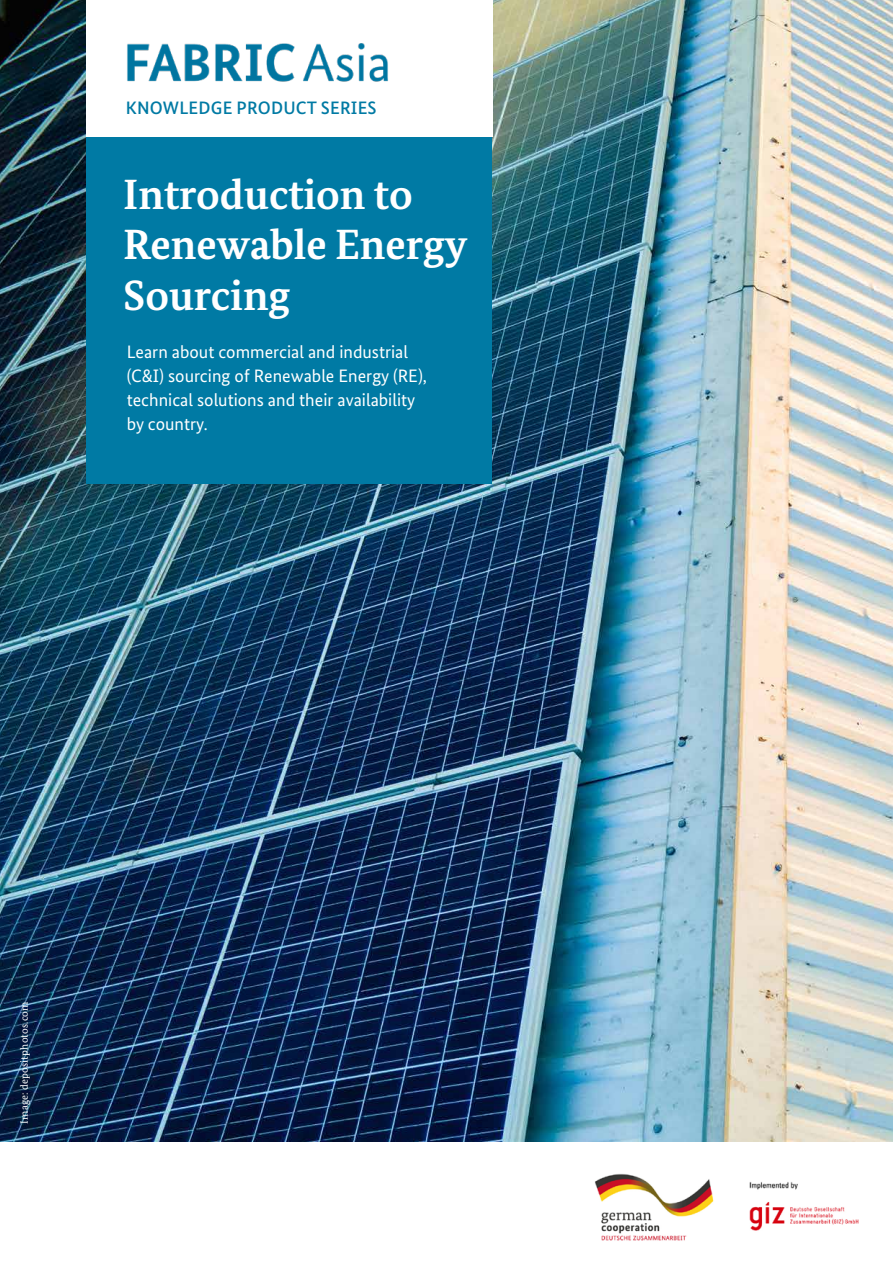
<style>
.page{position:relative;width:893px;height:1263px;background:#fff}
.page>*{position:absolute;margin:0;border:0;box-sizing:border-box;transform-origin:0 0}
.t1{font:700 42.3px/50.8px "Bundes Serif";color:#fff}
.t2{font:18px/24px "Bundes Sans";color:#fff}
.t3{font:500 18px "Bundes Sans";letter-spacing:.01em;color:#007aa4}
.t4{font:10.5px "Bundes Serif";letter-spacing:.015em;color:#fff}
</style>
<div class="page">
<img style="left:0;top:0;width:893px;height:1142px">
<div style="left:86px;top:0;width:406px;height:483px;background:#007aa4"></div>
<div style="left:86px;top:0;width:406px;height:136px;background:#fff"></div>
<img style="left:595px;top:1173px;width:264px;height:68px">
<img style="left:75px;top:0;width:313px;height:133px">
<p class="t3" style="left:126px;top:97px;width:252px">KNOWLEDGE PRODUCT SERIES</p>
<h1 class="t1" style="left:123px;top:168px;width:345px">Introduction to<br>Renewable Energy<br>Sourcing</h1>
<p class="t2" style="left:127px;top:340px;width:302px">Learn about commercial and industrial (C&amp;I) sourcing of Renewable Energy (RE), technical solutions and their availability by country.</p>
<p class="t4" style="left:18px;top:1123px;width:124px;rotate:-90deg">Image: depositphotos.com</p>
</div>
